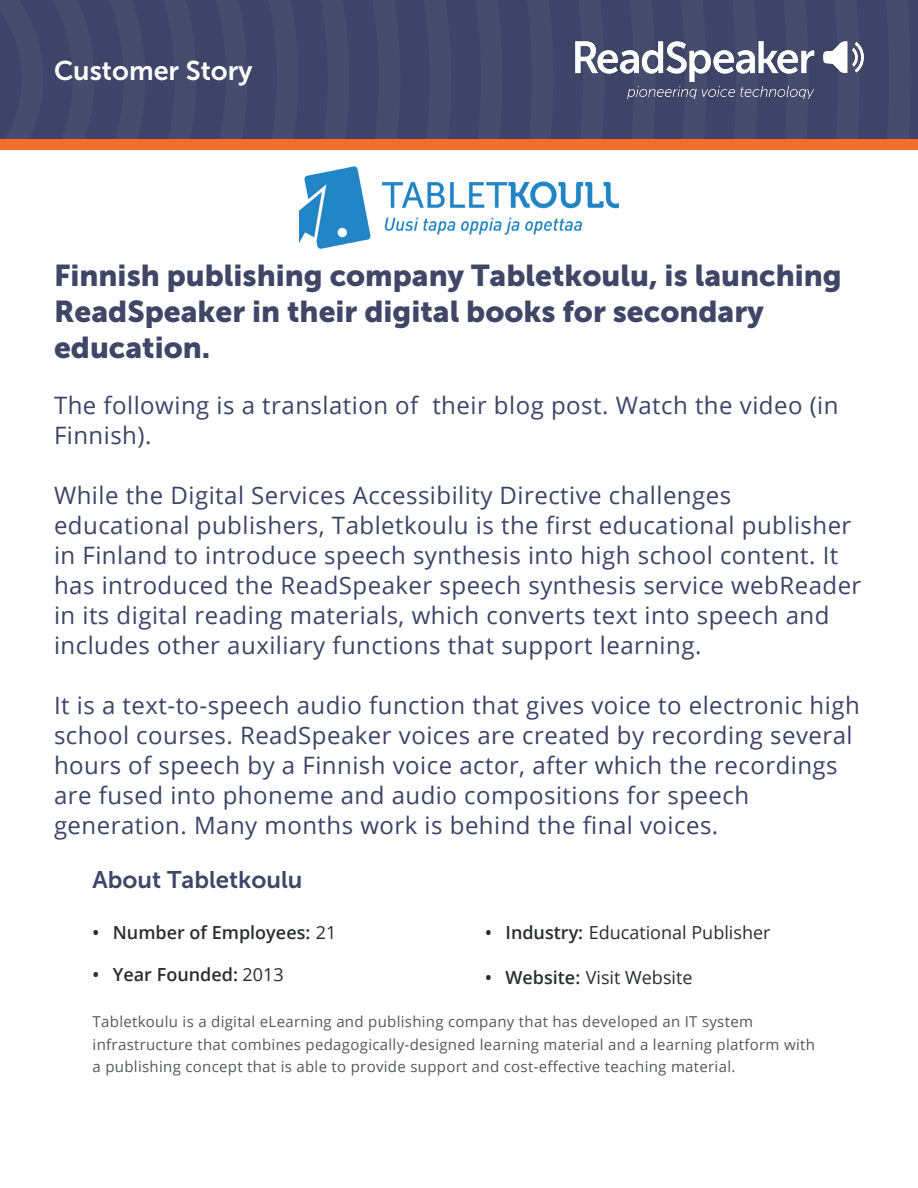
<style>
.page{position:relative;width:918px;height:1188px;background:#fff}
.page>*{position:absolute;margin:0;border:0;box-sizing:border-box;transform-origin:0 0}
.t1{font:30px/36px "Museo Sans 900";color:#3f4668}
.t2{font:27px "Museo Sans 700";color:#fff}
.t3{font:24px/30px "Open Sans";letter-spacing:.02em;color:#3d4467}
.t4{font:24px "Museo Sans 700";color:#3f4668}
.t5{font:18px "Open Sans";color:#2a2c30}
.t6{font:600 18px "Open Sans";color:#2a2c30}
.t7{font:15px/22.5px "Open Sans";letter-spacing:.02em;color:#2a2c30}
.s1{font-weight:400}
.s2{font-weight:600}
</style>
<div class="page">
<svg style="left:0;top:0;width:918px;height:139px;background:#404769"></svg>
<div style="left:0;top:139px;width:918px;height:11px;background:#f36e2d"></div>
<img style="left:575px;top:41px;width:289px;height:57px">
<img style="left:299px;top:166px;width:320px;height:83px">
<p class="t2" style="left:54px;top:55px;width:200px">Customer Story</p>
<p class="t1" style="left:54px;top:257px;width:789px">Finnish publishing company Tabletkoulu, is launching<br>ReadSpeaker in their digital books for secondary education.</p>
<p class="t3" style="left:54px;top:389px;width:786px">The following is a translation of their blog post. Watch the video (in<br>Finnish).</p>
<p class="t3" style="left:54px;top:479px;width:809px">While the Digital Services Accessibility Directive challenges educational publishers, Tabletkoulu is the first educational publisher in Finland to introduce speech synthesis into high school content. It has introduced the ReadSpeaker speech synthesis service webReader in its digital reading materials, which converts text into speech and includes other auxiliary functions that support learning.</p>
<p class="t3" style="left:54px;top:689px;width:807px">It is a text-to-speech audio function that gives voice to electronic high school courses. ReadSpeaker voices are created by recording several hours of speech by a Finnish voice actor, after which the recordings are fused into phoneme and audio compositions for speech generation. Many months work is behind the final voices.</p>
<p class="t4" style="left:93px;top:867px;width:211px">About Tabletkoulu</p>
<p class="t6" style="left:93px;top:920px;width:245px">• Number of Employees: <span class="s1">21</span></p>
<p class="t6" style="left:93px;top:962px;width:193px">• Year Founded: <span class="s1">2013</span></p>
<p class="t5" style="left:485px;top:920px;width:287px"><span class="s2">• Industry:</span> Educational Publisher</p>
<p class="t5" style="left:485px;top:965px;width:209px"><span class="s2">• Website:</span> Visit Website</p>
<p class="t7" style="left:93px;top:1010px;width:724px">Tabletkoulu is a digital eLearning and publishing company that has developed an IT system infrastructure that combines pedagogically-designed learning material and a learning platform with a publishing concept that is able to provide support and cost-effective teaching material.</p>
</div>
